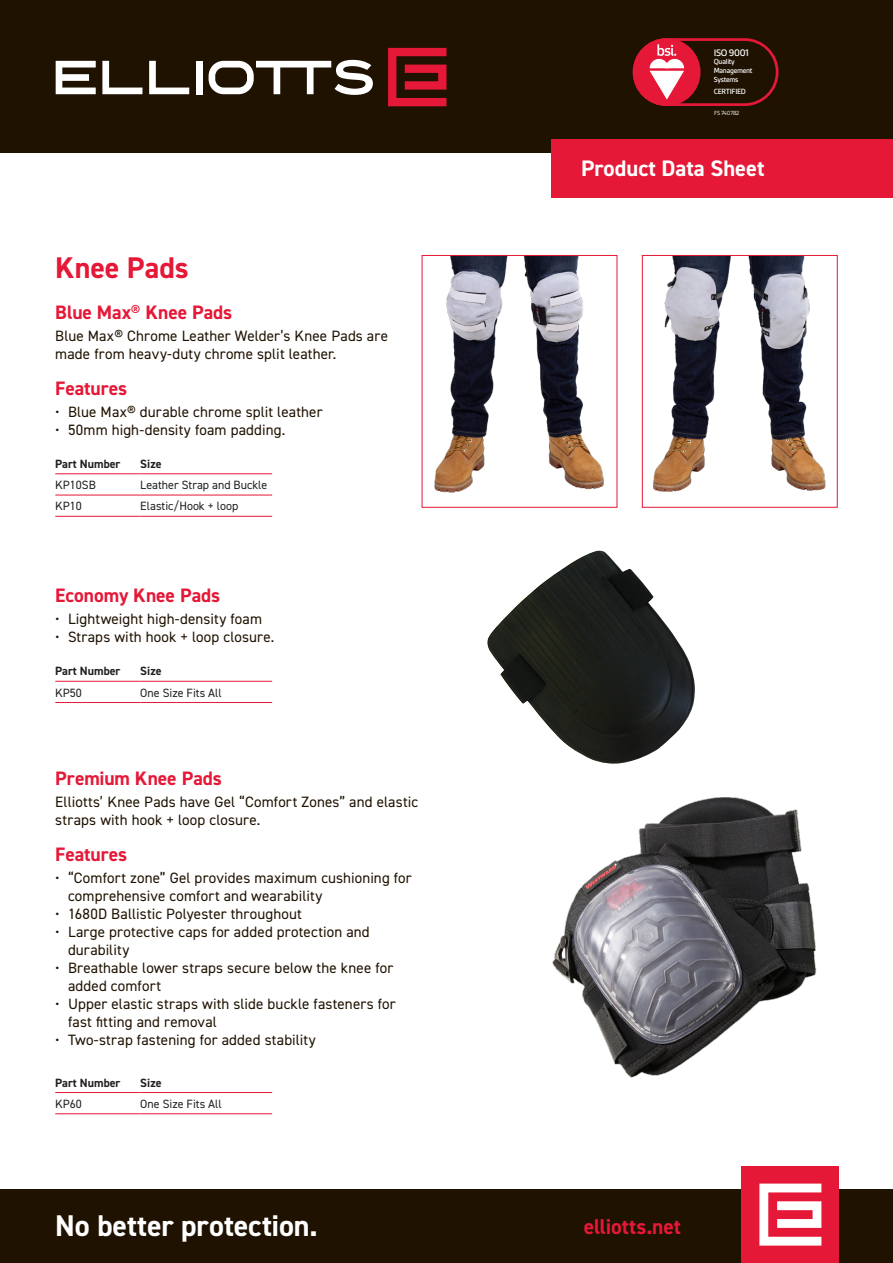
<style>
.page{position:relative;width:893px;height:1263px;background:#fff}
.page>*{position:absolute;margin:0;border:0;box-sizing:border-box;transform-origin:0 0}
.t1{font:700 30px "DIN2014";letter-spacing:-.005em;color:#fff}
.Heading{font:700 30px "DIN2014";letter-spacing:-.005em;color:#e51837}
.t2{font:700 22.5px "DIN2014";color:#fff}
.t3{font:700 21.45px "DIN2014";letter-spacing:-.005em;color:#e51837}
.Subhead_2{font:700 19.5px "DIN2014";letter-spacing:-.005em;color:#e51837}
.Body{font:15px/18px "DIN2014";letter-spacing:.01em;color:#1f1200}
.Table_Body{font:12px "DIN2014";color:#231f20}
.Table_Heading{font:700 12px "DIN2014";color:#231f20}
.t4{font:500 10.2px "Gesta";letter-spacing:-.035em;color:#fff}
.t5{font:500 8.1px "Gesta";letter-spacing:-.035em;color:#fff}
.t6{font:500 7.95px/8.6px "Gesta";letter-spacing:-.035em;color:#fff}
.t7{font:6.3px "Gesta";letter-spacing:-.035em;color:#fff}
</style>
<div class="page">
<div style="left:0;top:0;width:893px;height:153px;background:#1f1200"></div>
<div style="left:0;top:1189px;width:893px;height:74px;background:#1f1200"></div>
<hr style="left:55px;top:495px;width:85px;height:1px;background:#e51837">
<hr style="left:140px;top:495px;width:132px;height:1px;background:#e51837">
<hr style="left:55px;top:473px;width:85px;height:1px;background:#e51837">
<hr style="left:140px;top:473px;width:132px;height:1px;background:#e51837">
<hr style="left:55px;top:516px;width:85px;height:1px;background:#e51837">
<hr style="left:140px;top:516px;width:132px;height:1px;background:#e51837">
<hr style="left:55px;top:702px;width:85px;height:1px;background:#e51837">
<hr style="left:140px;top:702px;width:132px;height:1px;background:#e51837">
<hr style="left:55px;top:681px;width:85px;height:1px;background:#e51837">
<hr style="left:140px;top:681px;width:132px;height:1px;background:#e51837">
<hr style="left:55px;top:1113px;width:85px;height:1px;background:#e51837">
<hr style="left:140px;top:1113px;width:132px;height:1px;background:#e51837">
<hr style="left:55px;top:1092px;width:85px;height:1px;background:#e51837">
<hr style="left:140px;top:1092px;width:132px;height:1px;background:#e51837">
<img style="left:434px;top:257px;width:170px;height:236px">
<div style="left:422px;top:255px;width:195px;height:253px;border:1px solid #e51837"></div>
<img style="left:653px;top:257px;width:173px;height:235px">
<div style="left:642px;top:255px;width:196px;height:253px;border:1px solid #e51837"></div>
<img style="left:552px;top:797px;width:265px;height:281px">
<img style="left:487px;top:551px;width:208px;height:213px">
<div style="left:551px;top:139px;width:342px;height:59px;background:#e51837"></div>
<svg style="left:388px;top:48px;width:58px;height:58px"></svg>
<div style="left:196px;top:61px;width:6px;height:33px;background:#fff"></div>
<svg style="left:209px;top:60px;width:164px;height:35px"></svg>
<svg style="left:56px;top:61px;width:40px;height:33px"></svg>
<svg style="left:102px;top:61px;width:40px;height:33px"></svg>
<svg style="left:149px;top:61px;width:40px;height:33px"></svg>
<div style="left:741px;top:1166px;width:98px;height:97px;background:#e51837"></div>
<svg style="left:759px;top:1183px;width:62px;height:62px"></svg>
<svg style="left:633px;top:38px;width:145px;height:68px"></svg>
<p class="t4" style="left:714px;top:47px;width:37px">ISO 9001</p>
<p class="t6" style="left:714px;top:58px;width:40px">Quality<br>Management<br>Systems</p>
<p class="t5" style="left:714px;top:87px;width:34px">CERTIFIED</p>
<p class="t7" style="left:714px;top:109px;width:27px">FS 740782</p>
<p class="Heading" style="left:55px;top:248px;width:135px">Knee Pads</p>
<p class="Subhead_2" style="left:55px;top:299px;width:179px">Blue Max<sup>®</sup> Knee Pads</p>
<p class="Body" style="left:55px;top:327px;width:334px">Blue Max® Chrome Leather Welder’s Knee Pads are made from heavy-duty chrome split leather.</p>
<p class="Subhead_2" style="left:55px;top:375px;width:74px">Features</p>
<p class="Body" style="left:55px;top:402px;width:269px">• Blue Max® durable chrome split leather</p>
<p class="Body" style="left:55px;top:420px;width:232px">• 50mm high-density foam padding.</p>
<p class="Table_Heading" style="left:55px;top:456px;width:67px">Part Number</p>
<p class="Table_Heading" style="left:140px;top:456px;width:23px">Size</p>
<p class="Table_Body" style="left:55px;top:477px;width:42px">KP10SB</p>
<p class="Table_Body" style="left:140px;top:477px;width:129px">Leather Strap and Buckle</p>
<p class="Table_Body" style="left:55px;top:499px;width:28px">KP10</p>
<p class="Table_Body" style="left:140px;top:499px;width:99px">Elastic/Hook + loop</p>
<p class="Subhead_2" style="left:55px;top:582px;width:166px">Economy Knee Pads</p>
<p class="Body" style="left:55px;top:610px;width:208px">• Lightweight high-density foam</p>
<p class="Body" style="left:55px;top:628px;width:221px">• Straps with hook + loop closure.</p>
<p class="Table_Heading" style="left:55px;top:663px;width:67px">Part Number</p>
<p class="Table_Heading" style="left:140px;top:663px;width:23px">Size</p>
<p class="Table_Body" style="left:55px;top:685px;width:28px">KP50</p>
<p class="Table_Body" style="left:140px;top:685px;width:83px">One Size Fits All</p>
<p class="Subhead_2" style="left:55px;top:765px;width:168px">Premium Knee Pads</p>
<p class="Body" style="left:55px;top:793px;width:364px">Elliotts’ Knee Pads have Gel “Comfort Zones” and elastic straps with hook + loop closure.</p>
<p class="Subhead_2" style="left:55px;top:841px;width:74px">Features</p>
<p class="Body" style="left:68px;top:868px;width:345px;text-indent:-13px">• “Comfort zone” Gel provides maximum cushioning for comprehensive comfort and wearability</p>
<p class="Body" style="left:55px;top:904px;width:248px">• 1680D Ballistic Polyester throughout</p>
<p class="Body" style="left:68px;top:922px;width:303px;text-indent:-13px">• Large protective caps for added protection and durability</p>
<p class="Body" style="left:68px;top:958px;width:327px;text-indent:-13px">• Breathable lower straps secure below the knee for added comfort</p>
<p class="Body" style="left:68px;top:994px;width:329px;text-indent:-13px">• Upper elastic straps with slide buckle fasteners for fast fitting and removal</p>
<p class="Body" style="left:55px;top:1030px;width:262px">• Two-strap fastening for added stability</p>
<p class="Table_Heading" style="left:55px;top:1074px;width:67px">Part Number</p>
<p class="Table_Heading" style="left:140px;top:1074px;width:23px">Size</p>
<p class="Table_Body" style="left:55px;top:1096px;width:28px">KP60</p>
<p class="Table_Body" style="left:140px;top:1096px;width:83px">One Size Fits All</p>
<h2 class="t2" style="left:581px;top:154px;width:185px">Product Data Sheet</h2>
<h1 class="t1" style="left:55px;top:1206px;width:264px">No better protection.</h1>
<h3 class="t3" style="left:584px;top:1213px;width:99px">elliotts.net</h3>
</div>
